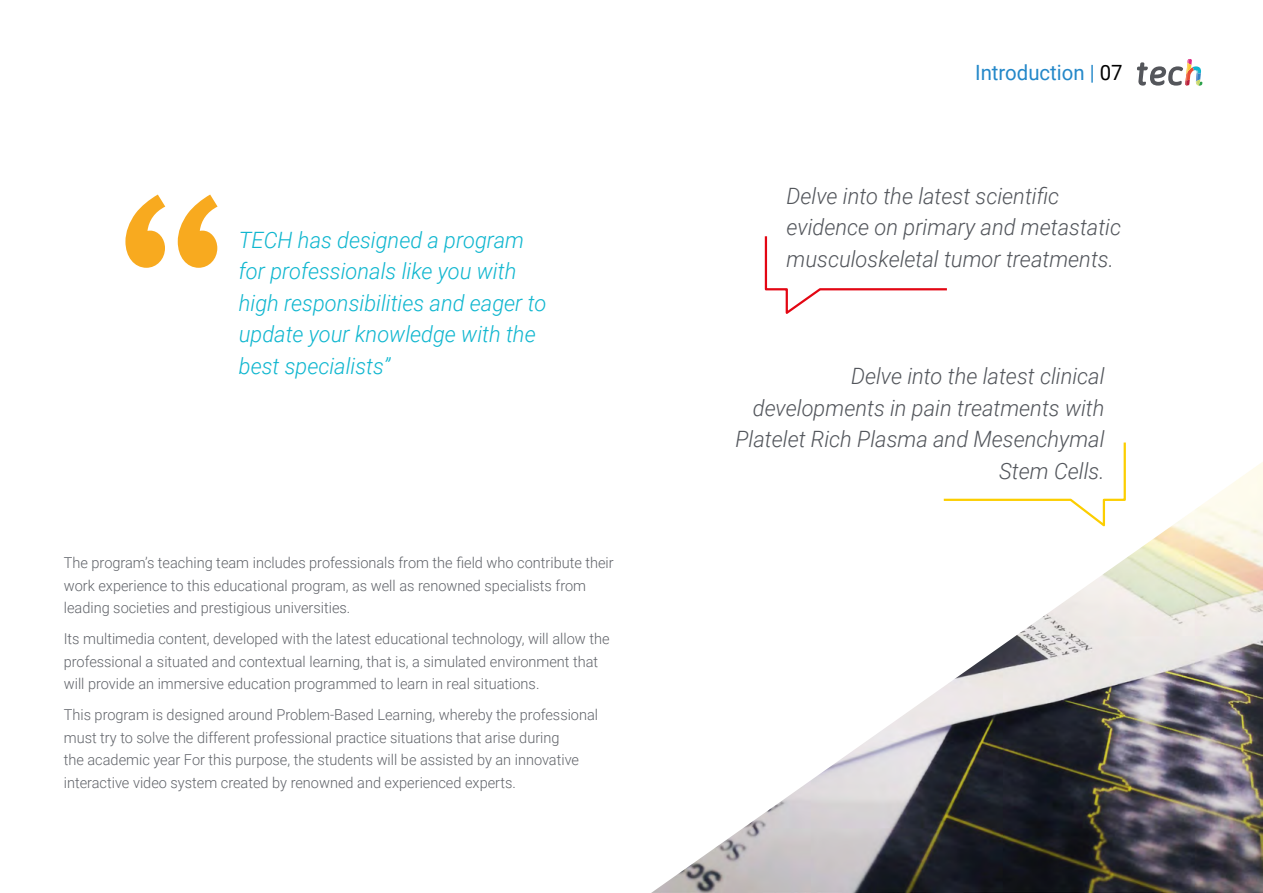
<style>
.page{position:relative;width:1263px;height:893px;background:#fff}
.page>*{position:absolute;margin:0;border:0;box-sizing:border-box;transform-origin:0 0}
.t1{font:italic 300 22.5px/31.5px "Roboto";color:#52555b}
.t2{font:italic 300 22.5px/31.5px "Roboto";color:#0fb6cf}
.t3{font:21px "Roboto";color:#2488c9}
.t4{font:300 15px/22.5px "Roboto";color:#61646a}
.s1{color:#000}
</style>
<div class="page">
<svg style="left:125px;top:195px;width:93px;height:73px"></svg>
<svg style="left:764px;top:236px;width:183px;height:78px"></svg>
<svg style="left:1137px;top:59px;width:65px;height:27px"></svg>
<img style="left:651px;top:462px;width:612px;height:431px">
<svg style="left:941px;top:442px;width:186px;height:88px"></svg>
<h1 class="t2" style="left:239px;top:223px;width:309px">TECH has designed a program for professionals like you with high responsibilities and eager to update your knowledge with the best specialists”</h1>
<p class="t4" style="left:64px;top:551px;width:551px">The program’s teaching team includes professionals from the field who contribute their work experience to this educational program, as well as renowned specialists from leading societies and prestigious universities.</p>
<p class="t4" style="left:64px;top:627px;width:547px">Its multimedia content, developed with the latest educational technology, will allow the professional a situated and contextual learning, that is, a simulated environment that will provide an immersive education programmed to learn in real situations.</p>
<p class="t4" style="left:64px;top:703px;width:536px">This program is designed around Problem-Based Learning, whereby the professional must try to solve the different professional practice situations that arise during<br>the academic year For this purpose, the students will be assisted by an innovative interactive video system created by renowned and experienced experts.</p>
<h2 class="t3" style="left:975px;top:57px;width:149px">Introduction | <span class="s1">07</span></h2>
<h1 class="t1" style="left:787px;top:179px;width:336px">Delve into the latest scientific evidence on primary and metastatic musculoskeletal tumor treatments.</h1>
<h1 class="t1" style="left:735px;top:360px;width:371px;text-align:right">Delve into the latest clinical developments in pain treatments with<br>Platelet Rich Plasma and Mesenchymal<br>Stem Cells.</h1>
</div>
